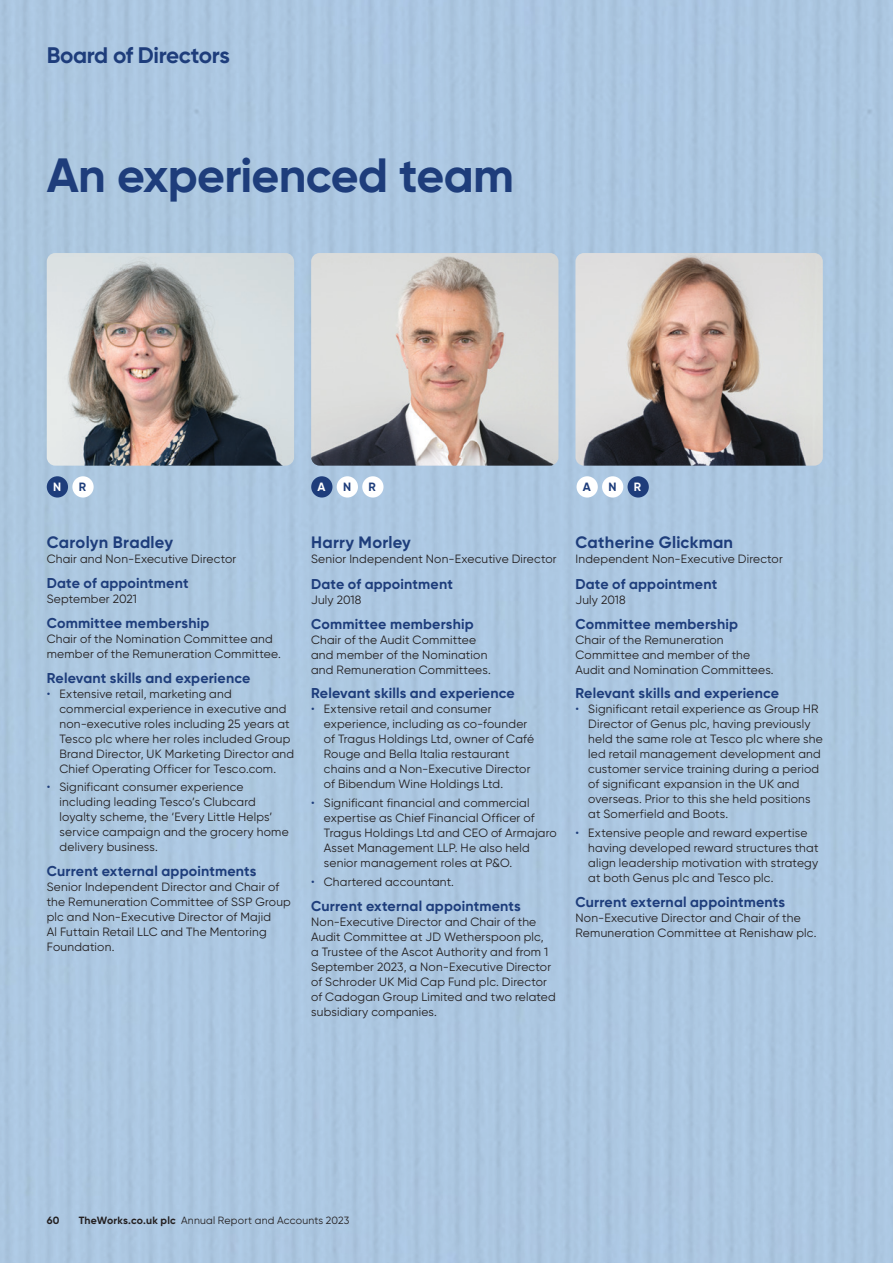
<style>
.page{position:relative;width:893px;height:1263px;background:#acc7e1}
.page>*{position:absolute;margin:0;border:0;box-sizing:border-box;transform-origin:0 0}
.Main_Heading{font:700 48px "Gilroy";letter-spacing:-.015em;color:#1e3d7b}
.Page_Title{font:700 22.5px "Gilroy";letter-spacing:-.02em;color:#1e3d7b}
.Board_Name{font:700 16.5px "Gilroy";letter-spacing:.015em;color:#1e3d7b}
.Subhead_1{font:700 14.25px "Gilroy";letter-spacing:.01em;color:#1e3d7b}
.Body_Text{font:12px/15px "Gilroy";letter-spacing:.02em;color:#231f20}
.Board_Position{font:12px "Gilroy";letter-spacing:.02em;color:#231f20}
.Subhead_2{font:700 12px "Gilroy";color:#1e3d7b}
.Subhead_2-2{font:700 12px "Gilroy";color:#fff}
.t1{font:10.5px "Gilroy";letter-spacing:.025em;color:#231f20}
.t2{font:700 10.5px "Gilroy";color:#231f20}
.s1{color:#1e3d7b}
.s2{font-weight:700}
</style>
<div class="page">
<div style="left:47px;top:476px;width:21px;height:21px;background:#1e3d7b;border-radius:50%"></div>
<div style="left:311px;top:476px;width:21px;height:21px;background:#1e3d7b;border-radius:50%"></div>
<div style="left:576px;top:476px;width:22px;height:21px;background:#fff;border-radius:50%"></div>
<div style="left:337px;top:476px;width:21px;height:21px;background:#fff;border-radius:50%"></div>
<div style="left:602px;top:476px;width:21px;height:21px;background:#fff;border-radius:50%"></div>
<div style="left:362px;top:476px;width:21px;height:21px;background:#fff;border-radius:50%"></div>
<div style="left:72px;top:476px;width:22px;height:21px;background:#fff;border-radius:50%"></div>
<div style="left:628px;top:476px;width:21px;height:21px;background:#1e3d7b;border-radius:50%"></div>
<img style="left:47px;top:253px;width:247px;height:213px">
<img style="left:575px;top:253px;width:248px;height:213px">
<img style="left:311px;top:253px;width:247px;height:213px">
<p class="Page_Title" style="left:47px;top:41px;width:185px">Board of Directors</p>
<p class="Main_Heading" style="left:47px;top:145px;width:469px">An experienced team</p>
<p class="Subhead_2-2" style="left:53px;top:479px;width:10px">N</p>
<p class="Subhead_2" style="left:79px;top:479px;width:9px">R</p>
<p class="Subhead_2-2" style="left:318px;top:479px;width:10px">A</p>
<p class="Subhead_2" style="left:343px;top:479px;width:10px">N</p>
<p class="Subhead_2" style="left:369px;top:479px;width:9px">R</p>
<p class="Subhead_2" style="left:583px;top:479px;width:10px">A</p>
<p class="Subhead_2" style="left:608px;top:479px;width:10px">N</p>
<p class="Subhead_2-2" style="left:634px;top:479px;width:9px">R</p>
<p class="Board_Name" style="left:47px;top:532px;width:128px">Carolyn Bradley</p>
<p class="Body_Text" style="left:47px;top:552px;width:191px">Chair and Non-Executive Director</p>
<p class="Subhead_1" style="left:47px;top:574px;width:143px">Date of appointment</p>
<p class="Body_Text" style="left:47px;top:591px;width:92px">September 2021</p>
<p class="Subhead_1" style="left:47px;top:614px;width:164px">Committee membership</p>
<p class="Body_Text" style="left:47px;top:631px;width:236px">Chair of the Nomination Committee and member of the Remuneration Committee.</p>
<p class="Subhead_1" style="left:47px;top:669px;width:205px">Relevant skills and experience</p>
<p class="Body_Text" style="left:60px;top:686px;width:236px;text-indent:-13px"><span class="s1">•</span> Extensive retail, marketing and commercial experience in executive and non-executive roles including 25 years at Tesco plc where her roles included Group Brand Director, UK Marketing Director and Chief Operating Officer for Tesco.com.</p>
<p class="Body_Text" style="left:60px;top:780px;width:231px;text-indent:-13px"><span class="s1">•</span> Significant consumer experience including leading Tesco’s Clubcard loyalty scheme, the ‘Every Little Helps’ service campaign and the grocery home delivery business.</p>
<p class="Subhead_1" style="left:47px;top:862px;width:211px">Current external appointments</p>
<p class="Body_Text" style="left:47px;top:879px;width:246px">Senior Independent Director and Chair of the Remuneration Committee of SSP Group plc and Non-Executive Director of Majid<br>Al Futtain Retail LLC and The Mentoring Foundation.</p>
<p class="Board_Name" style="left:311px;top:532px;width:101px">Harry Morley</p>
<p class="Board_Position" style="left:311px;top:552px;width:247px">Senior Independent Non-Executive Director</p>
<p class="Subhead_1" style="left:311px;top:575px;width:143px">Date of appointment</p>
<p class="Body_Text" style="left:311px;top:592px;width:52px">July 2018</p>
<p class="Subhead_1" style="left:311px;top:615px;width:164px">Committee membership</p>
<p class="Body_Text" style="left:311px;top:632px;width:181px">Chair of the Audit Committee and member of the Nomination and Remuneration Committees.</p>
<p class="Subhead_1" style="left:311px;top:684px;width:205px">Relevant skills and experience</p>
<p class="Body_Text" style="left:324px;top:702px;width:212px;text-indent:-13px"><span class="s1">•</span> Extensive retail and consumer experience, including as co-founder of Tragus Holdings Ltd, owner of Café Rouge and Bella Italia restaurant chains and a Non-Executive Director of Bibendum Wine Holdings Ltd.</p>
<p class="Body_Text" style="left:324px;top:795px;width:234px;text-indent:-13px"><span class="s1">•</span> Significant financial and commercial expertise as Chief Financial Officer of Tragus Holdings Ltd and CEO of Armajaro Asset Management LLP. He also held senior management roles at P&amp;O.</p>
<p class="Body_Text" style="left:311px;top:874px;width:144px"><span class="s1">•</span> Chartered accountant.</p>
<p class="Subhead_1" style="left:311px;top:897px;width:211px">Current external appointments</p>
<p class="Body_Text" style="left:311px;top:914px;width:246px">Non-Executive Director and Chair of the Audit Committee at JD Wetherspoon plc,<br>a Trustee of the Ascot Authority and from 1<br>September 2023, a Non-Executive Director of Schroder UK Mid Cap Fund plc. Director of Cadogan Group Limited and two related subsidiary companies.</p>
<p class="Board_Name" style="left:575px;top:532px;width:159px">Catherine Glickman</p>
<p class="Board_Position" style="left:575px;top:552px;width:209px">Independent Non-Executive Director</p>
<p class="Subhead_1" style="left:575px;top:575px;width:143px">Date of appointment</p>
<p class="Body_Text" style="left:575px;top:592px;width:52px">July 2018</p>
<p class="Subhead_1" style="left:575px;top:615px;width:164px">Committee membership</p>
<p class="Body_Text" style="left:575px;top:632px;width:200px">Chair of the Remuneration<br>Committee and member of the<br>Audit and Nomination Committees.</p>
<p class="Subhead_1" style="left:575px;top:684px;width:205px">Relevant skills and experience</p>
<p class="Body_Text" style="left:588px;top:702px;width:236px;text-indent:-13px"><span class="s1">•</span> Significant retail experience as Group HR Director of Genus plc, having previously held the same role at Tesco plc where she led retail management development and customer service training during a period of significant expansion in the UK and overseas. Prior to this she held positions at Somerfield and Boots.</p>
<p class="Body_Text" style="left:588px;top:825px;width:232px;text-indent:-13px"><span class="s1">•</span> Extensive people and reward expertise having developed reward structures that align leadership motivation with strategy at both Genus plc and Tesco plc.</p>
<p class="Subhead_1" style="left:575px;top:893px;width:211px">Current external appointments</p>
<p class="Body_Text" style="left:575px;top:910px;width:242px">Non-Executive Director and Chair of the<br>Remuneration Committee at Renishaw plc.</p>
<p class="t2" style="left:47px;top:1213px;width:14px">60</p>
<p class="t1" style="left:79px;top:1213px;width:272px"><span class="s2">TheWorks.co.uk plc</span> Annual Report and Accounts 2023</p>
</div>
